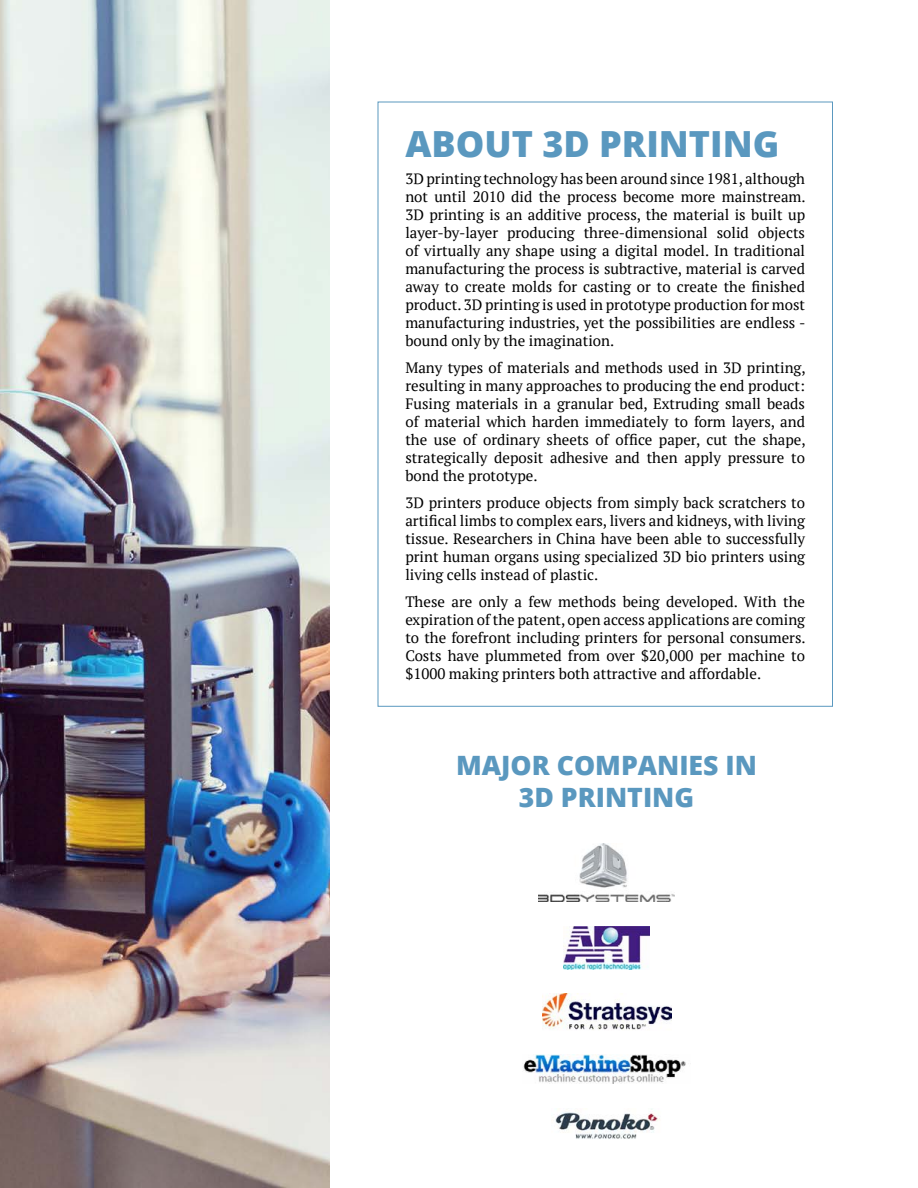
<style>
.page{position:relative;width:918px;height:1188px;background:#fff}
.page>*{position:absolute;margin:0;border:0;box-sizing:border-box;transform-origin:0 0}
.t1{font:800 36px "Open Sans";color:#5a98bf}
.t2{font:800 26.55px/32px "Open Sans";color:#5a98bf;text-align:center}
.t3{font:15px/18px "PT Serif";color:#000;text-align:justify}
</style>
<div class="page">
<img style="left:0;top:0;width:330px;height:1188px">
<img style="left:539px;top:843px;width:135px;height:59px">
<img style="left:542px;top:994px;width:129px;height:36px">
<img style="left:564px;top:927px;width:85px;height:42px">
<img style="left:523px;top:1055px;width:163px;height:29px">
<img style="left:555px;top:1112px;width:105px;height:27px">
<h1 class="t1" style="left:405px;top:116px;width:376px">ABOUT 3D PRINTING</h1>
<p class="t3" style="left:405px;top:169px;width:402px">3D printing technology has been around since 1981, although not until 2010 did the process become more mainstream.<br>3D printing is an additive process, the material is built up layer-by-layer producing three-dimensional solid objects of virtually any shape using a digital model. In traditional manufacturing the process is subtractive, material is carved away to create molds for casting or to create the finished product. 3D printing is used in prototype production for most manufacturing industries, yet the possibilities are endless - bound only by the imagination.</p>
<p class="t3" style="left:405px;top:358px;width:402px">Many types of materials and methods used in 3D printing, resulting in many approaches to producing the end product:<br>Fusing materials in a granular bed, Extruding small beads of material which harden immediately to form layers, and the use of ordinary sheets of office paper, cut the shape, strategically deposit adhesive and then apply pressure to bond the prototype.</p>
<p class="t3" style="left:405px;top:493px;width:401px">3D printers produce objects from simply back scratchers to artifical limbs to complex ears, livers and kidneys, with living tissue. Researchers in China have been able to successfully print human organs using specialized 3D bio printers using living cells instead of plastic.</p>
<p class="t3" style="left:405px;top:592px;width:402px">These are only a few methods being developed. With the expiration of the patent, open access applications are coming to the forefront including printers for personal consumers.<br>Costs have plummeted from over $20,000 per machine to $1000 making printers both attractive and affordable.</p>
<h2 class="t2" style="left:456px;top:748px;width:302px">MAJOR COMPANIES IN<br>3D PRINTING</h2>
</div>
